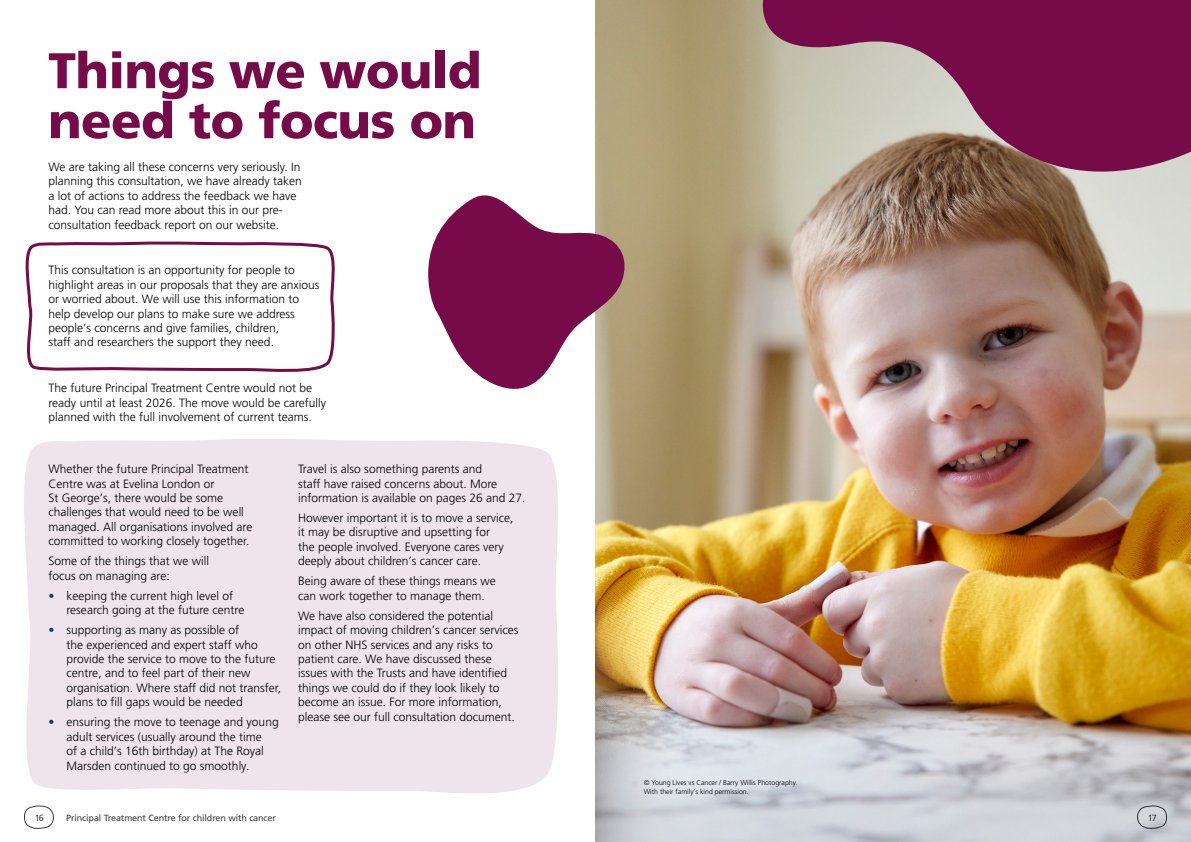
<style>
.page{position:relative;width:1191px;height:842px;background:#fff}
.page>*{position:absolute;margin:0;border:0;box-sizing:border-box;transform-origin:0 0}
.t1{font:900 50px/50px "Frutiger";letter-spacing:-.01em;color:#770a48}
.t2{font:300 12px/14.4px "Frutiger";color:#000}
.t3{font:9px "Frutiger";letter-spacing:-.01em;color:#3c3c3b}
.t4{font:300 7px/8.4px "Frutiger";color:#000}
.s1{color:#033f85}
.s2{font-family:"Rubik"}
</style>
<div class="page">
<img style="left:595px;top:0;width:596px;height:842px">
<svg style="left:743px;top:0;width:448px;height:203px"></svg>
<div style="left:24px;top:439px;width:534px;height:355px;background:#efe4eb"></div>
<svg style="left:428px;top:183px;width:200px;height:216px;fill:#770a48"></svg>
<svg style="left:25px;top:241px;width:310px;height:131px"></svg>
<svg style="left:24px;top:805px;width:30px;height:24px"></svg>
<svg style="left:1136px;top:805px;width:31px;height:25px"></svg>
<h1 class="t1" style="left:48px;top:45px;width:434px">Things we would need to focus on</h1>
<p class="t2" style="left:49px;top:160px;width:255px">We are taking all these concerns very seriously. In planning this consultation, we have already taken a lot of actions to address the feedback we have had. You can read more about this in our pre&shy;consultation feedback report on our website.</p>
<p class="t2" style="left:49px;top:263px;width:272px">This consultation is an opportunity for people to highlight areas in our proposals that they are anxious or worried about. We will use this information to help develop our plans to make sure we address people’s concerns and give families, children,<br>staff and researchers the support they need.</p>
<p class="t2" style="left:49px;top:381px;width:279px">The future Principal Treatment Centre would not be ready until at least 2026. The move would be carefully planned with the full involvement of current teams.</p>
<p class="t2" style="left:49px;top:462px;width:205px">Whether the future Principal Treatment Centre was at Evelina London or<br>St George’s, there would be some challenges that would need to be well managed. All organisations involved are committed to working closely together.</p>
<p class="t2" style="left:49px;top:554px;width:162px">Some of the things that we will focus on managing are:</p>
<p class="t2" style="left:67px;top:588px;width:179px;text-indent:-18px"><span class="s1">•</span> keeping the current high level of research going at the future centre</p>
<p class="t2" style="left:67px;top:623px;width:216px;text-indent:-18px"><span class="s1">•</span> supporting as many as possible of<br>the experienced and expert staff who provide the service to move to the future centre, and to feel part of their new organisation. Where staff did not transfer, plans to fill gaps would be needed</p>
<p class="t2" style="left:67px;top:715px;width:214px;text-indent:-18px"><span class="s1">•</span> ensuring the move to teenage and young adult services (usually around the time<br>of a child’s 16th birthday) at The Royal Marsden continued to go smoothly.</p>
<p class="t2" style="left:298px;top:462px;width:229px">Travel is also something parents and<br>staff have raised concerns about. More information is available on pages 26 and 27.</p>
<p class="t2" style="left:298px;top:511px;width:217px">However important it is to move a service, it may be disruptive and upsetting for<br>the people involved. Everyone cares very deeply about children’s cancer care.</p>
<p class="t2" style="left:298px;top:574px;width:199px">Being aware of these things means we can work together to manage them.</p>
<p class="t2" style="left:298px;top:608px;width:222px">We have also considered the potential impact of moving children’s cancer services on other NHS services and any risks to patient care. We have discussed these issues with the Trusts and have identified things we could do if they look likely to become an issue. For more information, please see our full consultation document.</p>
<p class="t4" style="left:643px;top:779px;width:155px"><span class="s2">©</span> Young Lives vs Cancer / Barry Willis Photography.<br>With their family’s kind permission.</p>
<p class="t3" style="left:34px;top:812px;width:11px">16</p>
<p class="t3" style="left:66px;top:812px;width:211px">Principal Treatment Centre for children with cancer</p>
<p class="t3" style="left:1147px;top:812px;width:11px">17</p>
</div>
